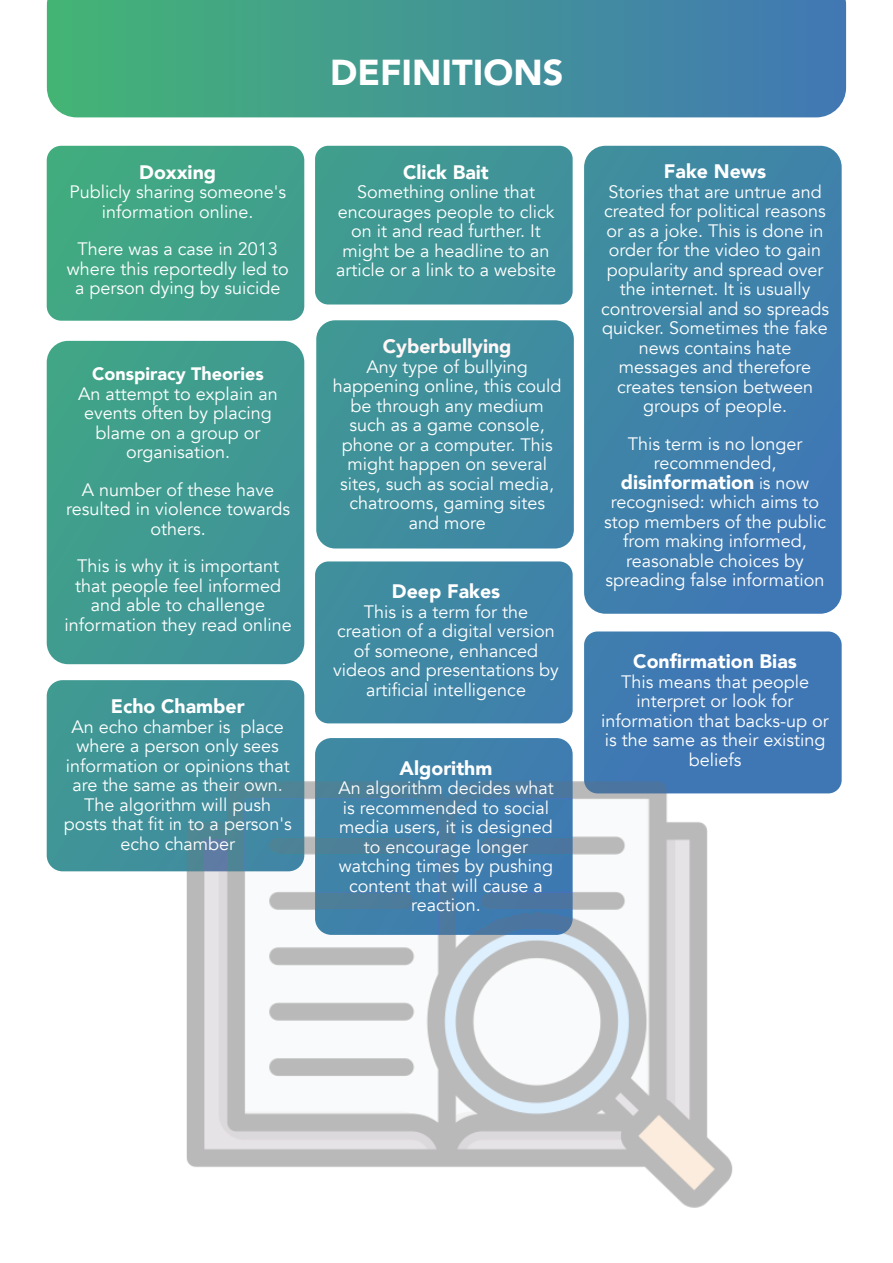
<style>
.page{position:relative;width:893px;height:1263px;background:#fff}
.page>*{position:absolute;margin:0;border:0;box-sizing:border-box;transform-origin:0 0}
.t1{font:900 36px "Avenir";color:#fff}
.t2{font:900 19.5px "Avenir";color:#fff}
.t3{font:900 19.5px "Avenir";color:#fff6f6}
.t4{font:18px/19.5px "Avenir";color:#fff;text-align:center}
.t5{font:900 18px "Avenir";color:#fff}
.s1{font-weight:400;font-size:16.5px}
.s2{font-weight:400;font-size:18px}
</style>
<div class="page">
<svg style="left:47px;top:0;width:799px;height:117px;background:#439694"></svg>
<div style="left:47px;top:146px;width:257px;height:175px;background:#40a487;border-radius:15px"></div>
<div style="left:315px;top:146px;width:258px;height:158px;background:#409596;border-radius:13px"></div>
<div style="left:315px;top:561px;width:258px;height:162px;background:#3f87a5;border-radius:13px"></div>
<div style="left:584px;top:631px;width:258px;height:162px;background:#3f77b5;border-radius:13px"></div>
<div style="left:584px;top:146px;width:258px;height:468px;background:#3f81ab;border-radius:21px"></div>
<div style="left:47px;top:680px;width:257px;height:191px;background:#409498;border-radius:16px"></div>
<div style="left:47px;top:341px;width:257px;height:323px;background:#409b91;border-radius:21px"></div>
<div style="left:316px;top:320px;width:258px;height:228px;background:#408e9e;border-radius:19px"></div>
<img style="left:178px;top:713px;width:563px;height:495px">
<p class="t2" style="left:139px;top:159px;width:78px">Doxxing</p>
<p class="t4" style="left:69px;top:183px;width:218px">Publicly sharing someone's information online.</p>
<p class="t4" style="left:67px;top:240px;width:223px">There was a case in 2013 where this reportedly led to a person dying by suicide</p>
<p class="t5" style="left:92px;top:362px;width:173px">Conspiracy Theories</p>
<p class="t4" style="left:78px;top:384px;width:201px">An attempt to explain an events often by placing blame on a group or organisation.</p>
<p class="t4" style="left:66px;top:480px;width:225px">A number of these have resulted in violence towards others.</p>
<p class="t4" style="left:64px;top:556px;width:229px">This is why it is important that people feel informed and able to challenge information they read online</p>
<p class="t2" style="left:111px;top:694px;width:135px">Echo Chamber</p>
<p class="t4" style="left:64px;top:717px;width:229px">An echo chamber is place where a person only sees information or opinions that are the same as their own.<br>The algorithm will push posts that fit in to a person's echo chamber</p>
<h1 class="t1" style="left:330px;top:49px;width:235px">DEFINITIONS</h1>
<p class="t2" style="left:403px;top:159px;width:87px">Click Bait</p>
<p class="t4" style="left:336px;top:183px;width:221px">Something online that encourages people to click on it and read further. It might be a headline to an article or a link to a website</p>
<p class="t3" style="left:383px;top:334px;width:130px">Cyberbullying</p>
<p class="t4" style="left:333px;top:357px;width:230px">Any type of bullying happening online, this could be through any medium such as a game console, phone or a computer. This might happen on several sites, such as social media, chatrooms, gaming sites and more</p>
<p class="t2" style="left:392px;top:579px;width:110px">Deep Fakes</p>
<p class="t4" style="left:333px;top:602px;width:227px">This is a term for the creation of a digital version of someone, enhanced videos and presentations by artificial intelligence</p>
<p class="t2" style="left:400px;top:755px;width:94px">Algorithm</p>
<p class="t4" style="left:338px;top:778px;width:217px">An algorithm decides what is recommended to social media users, it is designed to encourage longer watching times by pushing content that will cause a reaction.</p>
<p class="t2" style="left:664px;top:159px;width:104px">Fake News</p>
<p class="t4" style="left:601px;top:182px;width:230px">Stories that are untrue and created for political reasons or as a joke. This is done in order for the video to gain popularity and spread over the internet. It is usually controversial and so spreads quicker. Sometimes the fake news contains hate messages and therefore creates tension between groups of people.</p>
<p class="t4" style="left:628px;top:434px;width:176px">This term is no longer recommended,</p>
<p class="t2" style="left:621px;top:469px;width:190px">disinformation <span class="s1">i</span><span class="s2">s now</span></p>
<p class="t4" style="left:604px;top:492px;width:223px">recognised: which aims to stop members of the public from making informed, reasonable choices by spreading false information</p>
<p class="t2" style="left:633px;top:649px;width:165px">Confirmation Bias</p>
<p class="t4" style="left:601px;top:672px;width:229px">This means that people interpret or look for information that backs-up or is the same as their existing beliefs</p>
</div>
